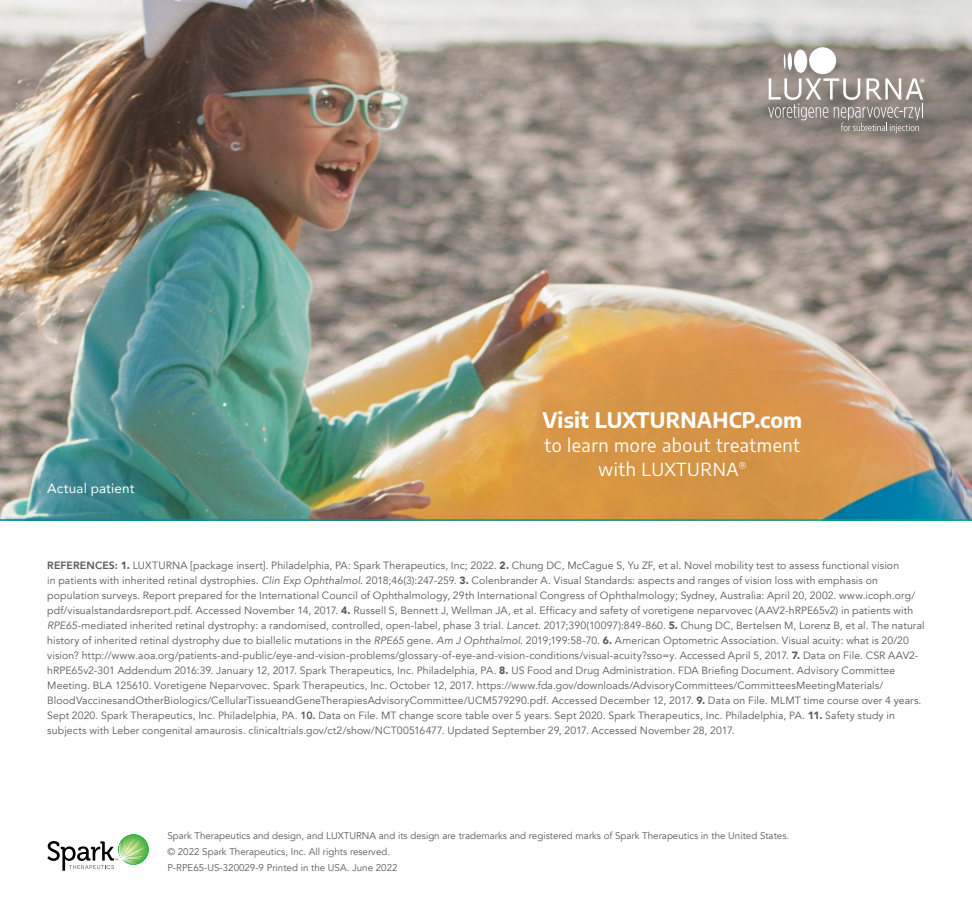
<style>
.page{position:relative;width:972px;height:918px;background:#fff}
.page>*{position:absolute;margin:0;border:0;box-sizing:border-box;transform-origin:0 0}
.t1{font:700 21px "Encode Sans";letter-spacing:.01em;color:#fff}
.t2{font:18px/24px "Encode Sans";letter-spacing:.03em;color:#fff;text-align:center}
.t3{font:13.5px "Avenir";letter-spacing:.01em;color:#fff}
.t4{font:10.5px/15px "Avenir";letter-spacing:.01em;color:#58595b}
._6_5_8_Avenir_Book{font:9.75px "Avenir";color:#58595b}
.s1{font-weight:800}
.s2{font-weight:900}
.s3{font-style:italic}
</style>
<div class="page">
<img style="left:0;top:0;width:972px;height:519px">
<svg style="left:768px;top:47px;width:157px;height:86px;background:#9a928c"></svg>
<svg style="left:788px;top:53px;width:4px;height:17px"></svg>
<div style="left:794px;top:49px;width:13px;height:24px;background:#fff;border-radius:50%"></div>
<div style="left:809px;top:47px;width:27px;height:27px;background:#fff;border-radius:50%"></div>
<svg style="left:47px;top:834px;width:102px;height:37px"></svg>
<p class="t3" style="left:47px;top:478px;width:89px">Actual patient</p>
<p class="t1" style="left:542px;top:405px;width:261px">Visit LUXTURNAHCP.com</p>
<p class="t2" style="left:545px;top:433px;width:257px">to learn more about treatment with LUXTURNA<sup>®</sup></p>
<p class="t4" style="left:47px;top:558px;width:879px"><span class="s1">REFERENCES:</span> <span class="s2">1.</span> LUXTURNA [package insert]. Philadelphia, PA: Spark Therapeutics, Inc; 2022. <span class="s2">2.</span> Chung DC, McCague S, Yu ZF, et al. Novel mobility test to assess functional vision<br>in patients with inherited retinal dystrophies. <span class="s3">Clin Exp Ophthalmol</span>. 2018;46(3):247-259. <span class="s2">3.</span> Colenbrander A. Visual Standards: aspects and ranges of vision loss with emphasis on population surveys. Report prepared for the International Council of Ophthalmology, 29th International Congress of Ophthalmology; Sydney, Australia: April 20, 2002. www.icoph.org/ pdf/visualstandardsreport.pdf. Accessed November 14, 2017. <span class="s2">4.</span> Russell S, Bennett J, Wellman JA, et al. Efficacy and safety of voretigene neparvovec (AAV2-hRPE65v2) in patients with <span class="s3">RPE65</span>-mediated inherited retinal dystrophy: a randomised, controlled, open-label, phase 3 trial. <span class="s3">Lancet</span>. 2017;390(10097):849-860. <span class="s2">5.</span> Chung DC, Bertelsen M, Lorenz B, et al. The natural history of inherited retinal dystrophy due to biallelic mutations in the <span class="s3">RPE65</span> gene. <span class="s3">Am J Ophthalmol</span>. 2019;199:58-70. <span class="s2">6.</span> American Optometric Association. Visual acuity: what is 20/20 vision? http://www.aoa.org/patients-and-public/eye-and-vision-problems/glossary-of-eye-and-vision-conditions/visual-acuity?sso=y. Accessed April 5, 2017. <span class="s2">7.</span> Data on File. CSR AAV2- hRPE65v2-301 Addendum 2016:39. January 12, 2017. Spark Therapeutics, Inc. Philadelphia, PA. <span class="s2">8.</span> US Food and Drug Administration. FDA Briefing Document. Advisory Committee Meeting. BLA 125610. Voretigene Neparvovec. Spark Therapeutics, Inc. October 12, 2017. https://www.fda.gov/downloads/AdvisoryCommittees/CommitteesMeetingMaterials/ BloodVaccinesandOtherBiologics/CellularTissueandGeneTherapiesAdvisoryCommittee/UCM579290.pdf. Accessed December 12, 2017. <span class="s2">9.</span> Data on File. MLMT time course over 4 years.<br>Sept 2020. Spark Therapeutics, Inc. Philadelphia, PA. <span class="s1">10.</span> Data on File. MT change score table over 5 years. Sept 2020. Spark Therapeutics, Inc. Philadelphia, PA. <span class="s2">11.</span> Safety study in subjects with Leber congenital amaurosis. clinicaltrials.gov/ct2/show/NCT00516477. Updated September 29, 2017. Accessed November 28, 2017.</p>
<p class="_6_5_8_Avenir_Book" style="left:167px;top:830px;width:623px">Spark Therapeutics and design, and LUXTURNA and its design are trademarks and registered marks of Spark Therapeutics in the United States.</p>
<p class="_6_5_8_Avenir_Book" style="left:167px;top:846px;width:224px">© 2022 Spark Therapeutics, Inc. All rights reserved.</p>
<p class="_6_5_8_Avenir_Book" style="left:167px;top:862px;width:232px">P-RPE65-US-320029-9 Printed in the USA. June 2022</p>
</div>
